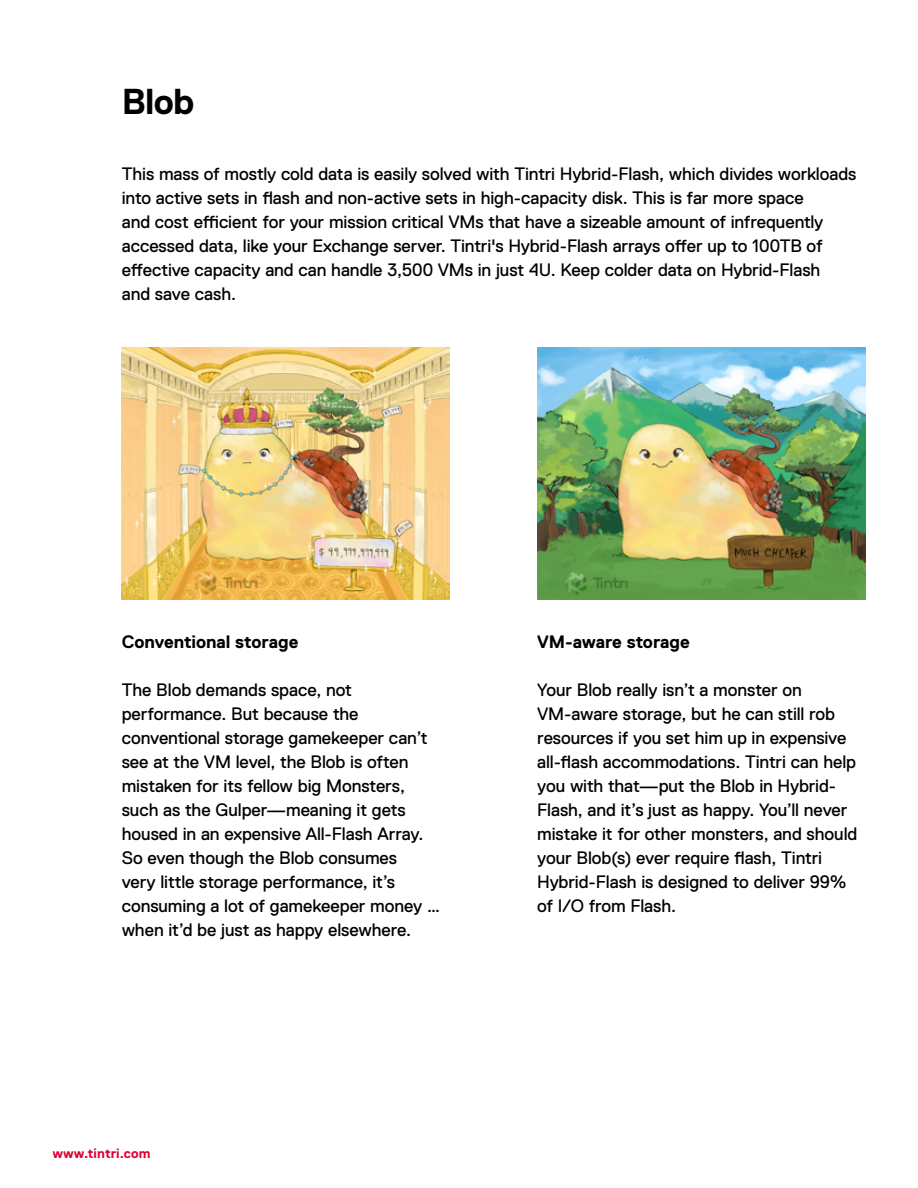
<style>
.page{position:relative;width:918px;height:1188px;background:#fff}
.page>*{position:absolute;margin:0;border:0;box-sizing:border-box;transform-origin:0 0}
.t1{font:700 36px "Replica Std";color:#000}
.t2{font:18px/24px "Replica Std";letter-spacing:-.005em;color:#000}
.t3{font:700 18px "Replica Std";letter-spacing:-.005em;color:#000}
.t4{font:700 13.5px "Replica Std";letter-spacing:.005em;color:#dd0031}
</style>
<div class="page">
<img style="left:122px;top:348px;width:328px;height:252px">
<img style="left:537px;top:348px;width:328px;height:252px">
<h1 class="t1" style="left:122px;top:82px;width:74px">Blob</h1>
<p class="t2" style="left:122px;top:162px;width:736px">This mass of mostly cold data is easily solved with Tintri Hybrid-Flash, which divides workloads into active sets in flash and non-active sets in high-capacity disk. This is far more space<br>and cost efficient for your mission critical VMs that have a sizeable amount of infrequently accessed data, like your Exchange server. Tintri's Hybrid-Flash arrays offer up to 100TB of effective capacity and can handle 3,500 VMs in just 4U. Keep colder data on Hybrid-Flash<br>and save cash.</p>
<p class="t3" style="left:122px;top:632px;width:178px">Conventional storage</p>
<p class="t2" style="left:122px;top:678px;width:320px">The Blob demands space, not performance. But because the conventional storage gamekeeper can’t see at the VM level, the Blob is often mistaken for its fellow big Monsters, such as the Gulper—meaning it gets housed in an expensive All-Flash Array.<br>So even though the Blob consumes<br>very little storage performance, it’s consuming a lot of gamekeeper money … when it’d be just as happy elsewhere.</p>
<p class="t4" style="left:52px;top:1146px;width:100px">www.tintri.com</p>
<p class="t3" style="left:537px;top:632px;width:154px">VM-aware storage</p>
<p class="t2" style="left:537px;top:678px;width:322px">Your Blob really isn’t a monster on VM-aware storage, but he can still rob resources if you set him up in expensive all-flash accommodations. Tintri can help you with that—put the Blob in Hybrid-Flash, and it’s just as happy. You’ll never mistake it for other monsters, and should your Blob(s) ever require flash, Tintri Hybrid-Flash is designed to deliver 99% of I/O from Flash.</p>
</div>
